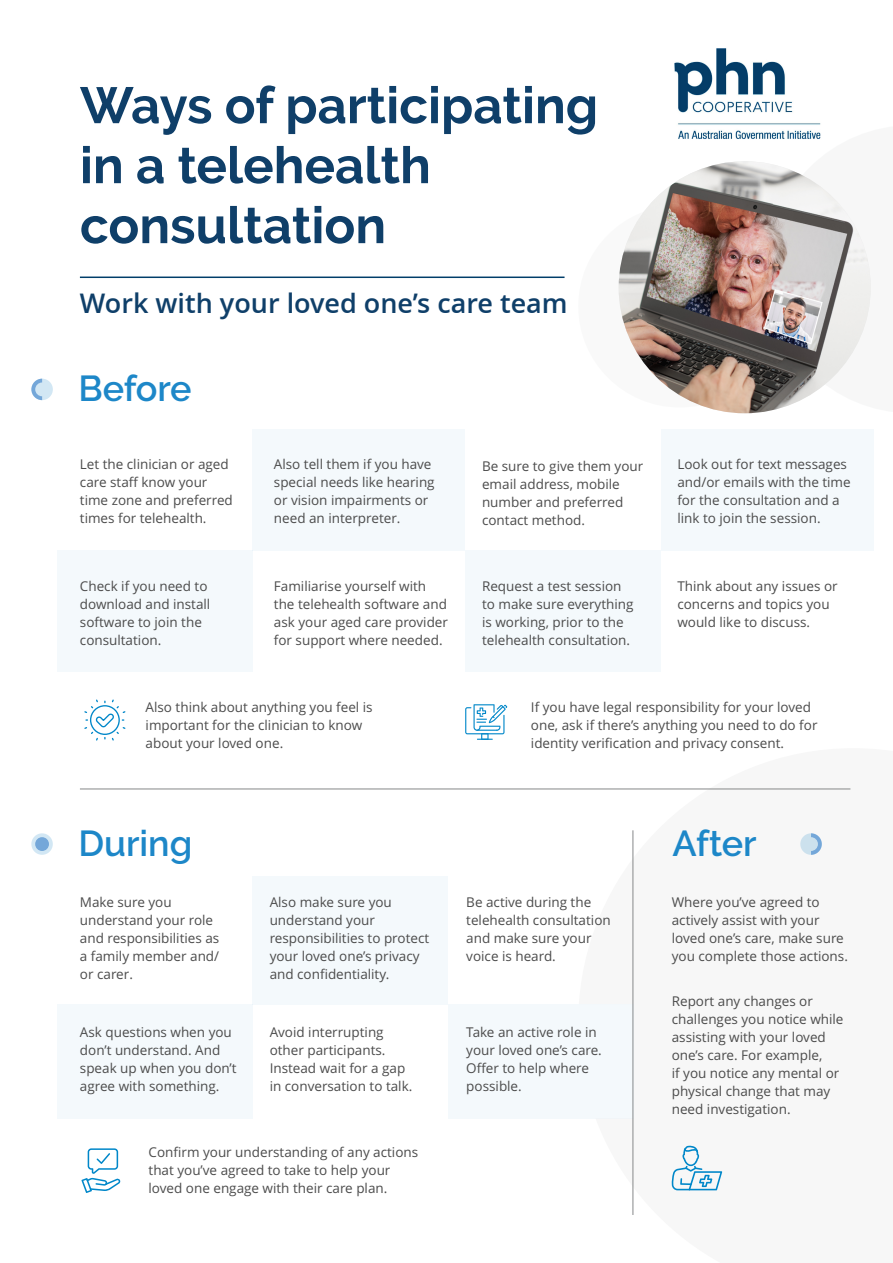
<style>
.page{position:relative;width:893px;height:1263px;background:#fff}
.page>*{position:absolute;margin:0;border:0;box-sizing:border-box;transform-origin:0 0}
.t1{font:700 51px/60px "Raleway";color:#0f3f69}
.t2{font:600 36px "Raleway";color:#1d87c8}
.t3{font:600 27px "Open Sans";color:#0f3f69}
.t4{font:13.5px/18px "Open Sans";color:#4c4c4c}
</style>
<div class="page">
<div style="left:448px;top:1004px;width:186px;height:114px;background:#f4f9fc"></div>
<svg style="left:579px;top:788px;width:272px;height:427px"></svg>
<div style="left:57px;top:1004px;width:195px;height:114px;background:#f4f9fc"></div>
<div style="left:252px;top:429px;width:213px;height:122px;background:#f4f9fc"></div>
<div style="left:57px;top:551px;width:195px;height:121px;background:#f4f9fc"></div>
<div style="left:661px;top:429px;width:213px;height:122px;background:#f4f9fc"></div>
<div style="left:465px;top:551px;width:196px;height:121px;background:#f4f9fc"></div>
<div style="left:578px;top:205px;width:203px;height:202px;background:#f9f9f9;border-radius:50%"></div>
<img style="left:619px;top:161px;width:252px;height:252px;border-radius:126px">
<hr style="left:80px;top:788px;width:770px;height:1px;background:#8d8f90">
<div style="left:252px;top:876px;width:196px;height:128px;background:#f4f9fc"></div>
<hr style="left:632px;top:830px;width:1px;height:385px;background:#8d8f90">
<img style="left:674px;top:48px;width:147px;height:91px">
<hr style="left:80px;top:277px;width:484px;height:1px;background:#003d69">
<svg style="left:672px;top:1146px;width:50px;height:44px"></svg>
<svg style="left:84px;top:699px;width:41px;height:41px"></svg>
<svg style="left:81px;top:1148px;width:39px;height:45px"></svg>
<svg style="left:465px;top:704px;width:42px;height:36px"></svg>
<svg style="left:800px;top:833px;width:22px;height:22px"></svg>
<svg style="left:811px;top:833px;width:11px;height:22px"></svg>
<svg style="left:31px;top:833px;width:22px;height:22px"></svg>
<div style="left:35px;top:837px;width:14px;height:14px;background:#74a7d9;border-radius:50%"></div>
<div style="left:31px;top:379px;width:22px;height:21px;background:#d2e7f4;border-radius:50%"></div>
<svg style="left:31px;top:379px;width:11px;height:21px"></svg>
<h1 class="t1" style="left:80px;top:75px;width:520px">Ways of participating in a telehealth consultation</h1>
<h3 class="t3" style="left:80px;top:288px;width:489px">Work with your loved one’s care team</h3>
<h2 class="t2" style="left:78px;top:368px;width:115px">Before</h2>
<p class="t4" style="left:80px;top:455px;width:154px">Let the clinician or aged care staff know your time zone and preferred times for telehealth.</p>
<p class="t4" style="left:274px;top:455px;width:162px">Also tell them if you have special needs like hearing or vision impairments or need an interpreter.</p>
<p class="t4" style="left:482px;top:457px;width:163px">Be sure to give them your email address, mobile number and preferred contact method.</p>
<p class="t4" style="left:677px;top:455px;width:175px">Look out for text messages and/or emails with the time for the consultation and a link to join the session.</p>
<p class="t4" style="left:80px;top:577px;width:132px">Check if you need to download and install software to join the consultation.</p>
<p class="t4" style="left:274px;top:577px;width:176px">Familiarise yourself with the telehealth software and ask your aged care provider for support where needed.</p>
<p class="t4" style="left:482px;top:577px;width:153px">Request a test session to make sure everything is working, prior to the telehealth consultation.</p>
<p class="t4" style="left:677px;top:577px;width:162px">Think about any issues or concerns and topics you would like to discuss.</p>
<p class="t4" style="left:146px;top:698px;width:229px">Also think about anything you feel is important for the clinician to know about your loved one.</p>
<p class="t4" style="left:531px;top:698px;width:288px">If you have legal responsibility for your loved one, ask if there’s anything you need to do for identity verification and privacy consent.</p>
<h2 class="t2" style="left:78px;top:822px;width:116px">During</h2>
<p class="t4" style="left:80px;top:893px;width:141px">Make sure you understand your role and responsibilities as a family member and/ or carer.</p>
<p class="t4" style="left:270px;top:893px;width:161px">Also make sure you understand your responsibilities to protect your loved one’s privacy and confidentiality.</p>
<p class="t4" style="left:466px;top:893px;width:146px">Be active during the telehealth consultation and make sure your voice is heard.</p>
<p class="t4" style="left:80px;top:1023px;width:158px">Ask questions when you don’t understand. And speak up when you don’t agree with something.</p>
<p class="t4" style="left:270px;top:1023px;width:144px">Avoid interrupting other participants.<br>Instead wait for a gap in conversation to talk.</p>
<p class="t4" style="left:466px;top:1023px;width:137px">Take an active role in your loved one’s care.<br>Offer to help where possible.</p>
<p class="t4" style="left:149px;top:1142px;width:271px">Confirm your understanding of any actions that you’ve agreed to take to help your loved one engage with their care plan.</p>
<h2 class="t2" style="left:672px;top:822px;width:86px">After</h2>
<p class="t4" style="left:672px;top:893px;width:178px">Where you’ve agreed to actively assist with your loved one’s care, make sure you complete those actions.</p>
<p class="t4" style="left:672px;top:991px;width:173px">Report any changes or challenges you notice while assisting with your loved one’s care. For example,<br>if you notice any mental or physical change that may need investigation.</p>
</div>
